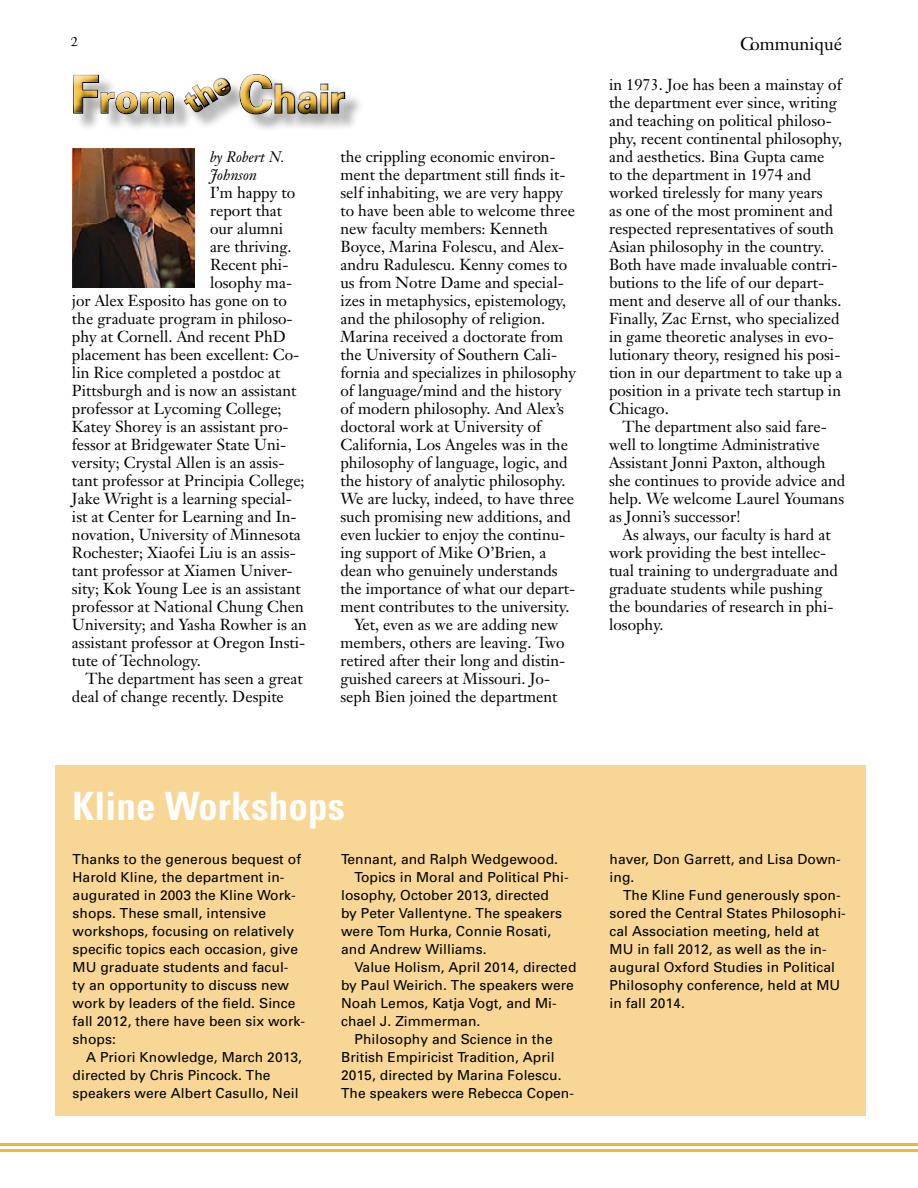
<style>
.page{position:relative;width:918px;height:1188px;background:#fff}
.page>*{position:absolute;margin:0;border:0;box-sizing:border-box;transform-origin:0 0}
.t1{font:700 condensed 39px "Univers";letter-spacing:.005em;color:#fff}
.t2{font:700 39px "Univers";color:#f1b830}
.t3{font:18px "Janson Text";color:#000}
.t4{font:15.75px/18px "Janson Text";color:#000}
.t5{font:italic 15px/18px "Janson Text";letter-spacing:.005em;color:#000}
.t6{font:15px "Brioso Pro";color:#000}
.t7{font:13.8px/18px "Univers";letter-spacing:.005em;color:#000}
</style>
<div class="page">
<hr style="left:0;top:1143px;width:918px;height:3px;background:#f1b830">
<hr style="left:0;top:1149px;width:918px;height:3px;background:#f1b830">
<div style="left:75px;top:76px;width:289px;height:57px;background:#000;opacity:.35"></div>
<div style="left:64px;top:68px;width:292px;height:57px;background:#000;opacity:.75"></div>
<div style="left:55px;top:765px;width:811px;height:351px;background:#f8d796"></div>
<img style="left:73px;top:148px;width:122px;height:140px">
<svg style="left:183px;top:76px;width:49px;height:38px"></svg>
<p class="t6" style="left:71px;top:34px;width:9px">2</p>
<p class="t3" style="left:740px;top:32px;width:104px">Communiqué</p>
<h1 class="t2" style="left:273px;top:74px;width:74px">hair</h1>
<p class="t5" style="left:210px;top:148px;width:76px">by Robert N.<br>Johnson</p>
<p class="t4" style="left:210px;top:183px;width:87px">I’m happy to</p>
<p class="t4" style="left:210px;top:201px;width:74px">report that</p>
<p class="t4" style="left:210px;top:219px;width:75px">our alumni</p>
<p class="t4" style="left:210px;top:237px;width:83px">are thriving.</p>
<p class="t4" style="left:210px;top:255px;width:80px">Recent phi-</p>
<p class="t4" style="left:210px;top:273px;width:84px">losophy ma-</p>
<p class="t4" style="left:72px;top:291px;width:216px">jor Alex Esposito has gone on to</p>
<p class="t4" style="left:72px;top:309px;width:222px">the graduate program in philoso-</p>
<p class="t4" style="left:72px;top:327px;width:216px">phy at Cornell. And recent PhD</p>
<p class="t4" style="left:72px;top:345px;width:229px">placement has been excellent: Co-</p>
<p class="t4" style="left:72px;top:363px;width:210px">lin Rice completed a postdoc at</p>
<p class="t4" style="left:72px;top:381px;width:226px">Pittsburgh and is now an assistant</p>
<p class="t4" style="left:72px;top:399px;width:211px">professor at Lycoming College;</p>
<p class="t4" style="left:72px;top:417px;width:218px">Katey Shorey is an assistant pro-</p>
<p class="t4" style="left:72px;top:435px;width:216px">fessor at Bridgewater State Uni-</p>
<p class="t4" style="left:72px;top:453px;width:214px">versity; Crystal Allen is an assis-</p>
<p class="t4" style="left:72px;top:471px;width:234px">tant professor at Principia College;</p>
<p class="t4" style="left:72px;top:489px;width:221px">Jake Wright is a learning special-</p>
<p class="t4" style="left:72px;top:507px;width:226px">ist at Center for Learning and In-</p>
<p class="t4" style="left:72px;top:525px;width:230px">novation, University of Minnesota</p>
<p class="t4" style="left:72px;top:543px;width:225px">Rochester; Xiaofei Liu is an assis-</p>
<p class="t4" style="left:72px;top:561px;width:222px">tant professor at Xiamen Univer-</p>
<p class="t4" style="left:72px;top:579px;width:230px">sity; Kok Young Lee is an assistant</p>
<p class="t4" style="left:72px;top:597px;width:233px">professor at National Chung Chen</p>
<p class="t4" style="left:72px;top:615px;width:236px">University; and Yasha Rowher is an</p>
<p class="t4" style="left:72px;top:633px;width:235px">assistant professor at Oregon Insti-</p>
<p class="t4" style="left:72px;top:651px;width:130px">tute of Technology.</p>
<p class="t4" style="left:85px;top:669px;width:219px">The department has seen a great</p>
<p class="t4" style="left:72px;top:687px;width:213px">deal of change recently. Despite</p>
<p class="t4" style="left:341px;top:147px;width:217px">the crippling economic environ-</p>
<p class="t4" style="left:341px;top:165px;width:227px">ment the department still finds it-</p>
<p class="t4" style="left:341px;top:183px;width:224px">self inhabiting, we are very happy</p>
<p class="t4" style="left:341px;top:201px;width:236px">to have been able to welcome three</p>
<p class="t4" style="left:341px;top:219px;width:209px">new faculty members: Kenneth</p>
<p class="t4" style="left:341px;top:237px;width:225px">Boyce, Marina Folescu, and Alex-</p>
<p class="t4" style="left:341px;top:255px;width:228px">andru Radulescu. Kenny comes to</p>
<p class="t4" style="left:341px;top:273px;width:225px">us from Notre Dame and special-</p>
<p class="t4" style="left:341px;top:291px;width:227px">izes in metaphysics, epistemology,</p>
<p class="t4" style="left:341px;top:309px;width:206px">and the philosophy of religion.</p>
<p class="t4" style="left:341px;top:327px;width:224px">Marina received a doctorate from</p>
<p class="t4" style="left:341px;top:345px;width:218px">the University of Southern Cali-</p>
<p class="t4" style="left:341px;top:364px;width:237px">fornia and specializes in philosophy</p>
<p class="t4" style="left:341px;top:382px;width:223px">of language/mind and the history</p>
<p class="t4" style="left:341px;top:400px;width:225px">of modern philosophy. And Alex’s</p>
<p class="t4" style="left:341px;top:418px;width:202px">doctoral work at University of</p>
<p class="t4" style="left:341px;top:436px;width:229px">California, Los Angeles was in the</p>
<p class="t4" style="left:341px;top:454px;width:229px">philosophy of language, logic, and</p>
<p class="t4" style="left:341px;top:472px;width:227px">the history of analytic philosophy.</p>
<p class="t4" style="left:341px;top:490px;width:235px">We are lucky, indeed, to have three</p>
<p class="t4" style="left:341px;top:508px;width:232px">such promising new additions, and</p>
<p class="t4" style="left:341px;top:526px;width:226px">even luckier to enjoy the continu-</p>
<p class="t4" style="left:341px;top:544px;width:207px">ing support of Mike O’Brien, a</p>
<p class="t4" style="left:341px;top:562px;width:219px">dean who genuinely understands</p>
<p class="t4" style="left:341px;top:580px;width:236px">the importance of what our depart-</p>
<p class="t4" style="left:341px;top:598px;width:231px">ment contributes to the university.</p>
<p class="t4" style="left:354px;top:616px;width:206px">Yet, even as we are adding new</p>
<p class="t4" style="left:341px;top:634px;width:226px">members, others are leaving. Two</p>
<p class="t4" style="left:341px;top:652px;width:226px">retired after their long and distin-</p>
<p class="t4" style="left:341px;top:670px;width:211px">guished careers at Missouri. Jo-</p>
<p class="t4" style="left:341px;top:688px;width:218px">seph Bien joined the department</p>
<p class="t4" style="left:609px;top:76px;width:235px">in 1973. Joe has been a mainstay of the department ever since, writing and teaching on political philoso&shy;phy, recent continental philosophy, and aesthetics. Bina Gupta came<br>to the department in 1974 and worked tirelessly for many years<br>as one of the most prominent and respected representatives of south<br>Asian philosophy in the country.<br>Both have made invaluable contri&shy;butions to the life of our depart&shy;ment and deserve all of our thanks.<br>Finally, Zac Ernst, who specialized in game theoretic analyses in evo&shy;lutionary theory, resigned his posi&shy;tion in our department to take up a position in a private tech startup in<br>Chicago.</p>
<p class="t4" style="left:609px;top:418px;width:238px;text-indent:13px">The department also said fare&shy;well to longtime Administrative<br>Assistant Jonni Paxton, although she continues to provide advice and help. We welcome Laurel Youmans as Jonni’s successor!</p>
<p class="t4" style="left:609px;top:526px;width:230px;text-indent:13px">As always, our faculty is hard at work providing the best intellec&shy;tual training to undergraduate and graduate students while pushing the boundaries of research in phi&shy;losophy.</p>
<h1 class="t1" style="left:73px;top:782px;width:274px">Kline Workshops</h1>
<p class="t7" style="left:73px;top:850px;width:234px">Thanks to the generous bequest of<br>Harold Kline, the department in&shy;augurated in 2003 the Kline Work&shy;shops. These small, intensive workshops, focusing on relatively specific topics each occasion, give<br>MU graduate students and facul-<br>ty an opportunity to discuss new work by leaders of the field. Since fall 2012, there have been six work&shy;shops:</p>
<p class="t7" style="left:73px;top:1048px;width:231px;text-indent:13px">A Priori Knowledge, March 2013, directed by Chris Pincock. The speakers were Albert Casullo, Neil</p>
<p class="t7" style="left:341px;top:850px;width:218px">Tennant, and Ralph Wedgewood.</p>
<p class="t7" style="left:355px;top:868px;width:216px">Topics in Moral and Political Phi-</p>
<p class="t7" style="left:341px;top:886px;width:209px">losophy, October 2013, directed</p>
<p class="t7" style="left:341px;top:904px;width:223px">by Peter Vallentyne. The speakers</p>
<p class="t7" style="left:341px;top:922px;width:212px">were Tom Hurka, Connie Rosati,</p>
<p class="t7" style="left:341px;top:940px;width:147px">and Andrew Williams.</p>
<p class="t7" style="left:355px;top:958px;width:223px">Value Holism, April 2014, directed</p>
<p class="t7" style="left:341px;top:976px;width:234px">by Paul Weirich. The speakers were</p>
<p class="t7" style="left:341px;top:994px;width:217px">Noah Lemos, Katja Vogt, and Mi-</p>
<p class="t7" style="left:341px;top:1012px;width:141px">chael J. Zimmerman.</p>
<p class="t7" style="left:355px;top:1030px;width:200px">Philosophy and Science in the</p>
<p class="t7" style="left:341px;top:1048px;width:215px">British Empiricist Tradition, April</p>
<p class="t7" style="left:341px;top:1066px;width:222px">2015, directed by Marina Folescu.</p>
<p class="t7" style="left:341px;top:1084px;width:234px">The speakers were Rebecca Copen-</p>
<p class="t7" style="left:610px;top:850px;width:233px">haver, Don Garrett, and Lisa Down&shy;ing.</p>
<p class="t7" style="left:610px;top:886px;width:238px;text-indent:13px">The Kline Fund generously spon&shy;sored the Central States Philosophi&shy;cal Association meeting, held at<br>MU in fall 2012, as well as the in&shy;augural Oxford Studies in Political<br>Philosophy conference, held at MU in fall 2014.</p>
</div>
